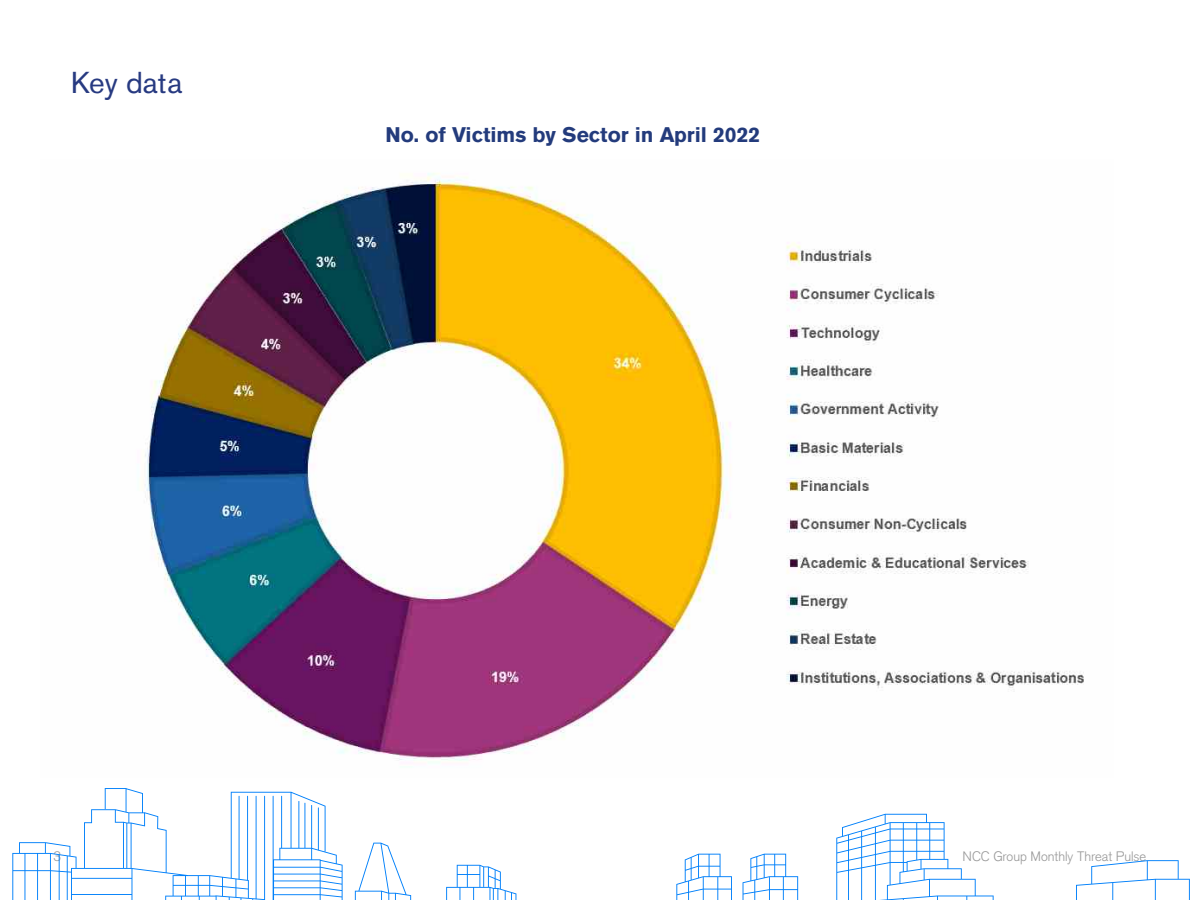
<style>
.page{position:relative;width:1200px;height:900px;background:#fff}
.page>*{position:absolute;margin:0;border:0;box-sizing:border-box;transform-origin:0 0}
.t1{font:30px "Akzidenz Grotesk BE";color:#273a81}
.t2{font:700 21px "Akzidenz Grotesk BE";color:#233b7c}
.t3{font:300 13.5px "Akzidenz Grotesk";color:#999}
</style>
<div class="page">
<svg style="left:12px;top:788px;width:1178px;height:112px"></svg>
<img style="left:145px;top:173px;width:939px;height:590px">
<p class="t1" style="left:71px;top:65px;width:113px">Key data</p>
<p class="t2" style="left:386px;top:123px;width:376px">No. of Victims by Sector in April 2022</p>
<p class="t3" style="left:54px;top:849px;width:9px">3</p>
<p class="t3" style="left:963px;top:849px;width:185px">NCC Group Monthly Threat Pulse</p>
</div>
